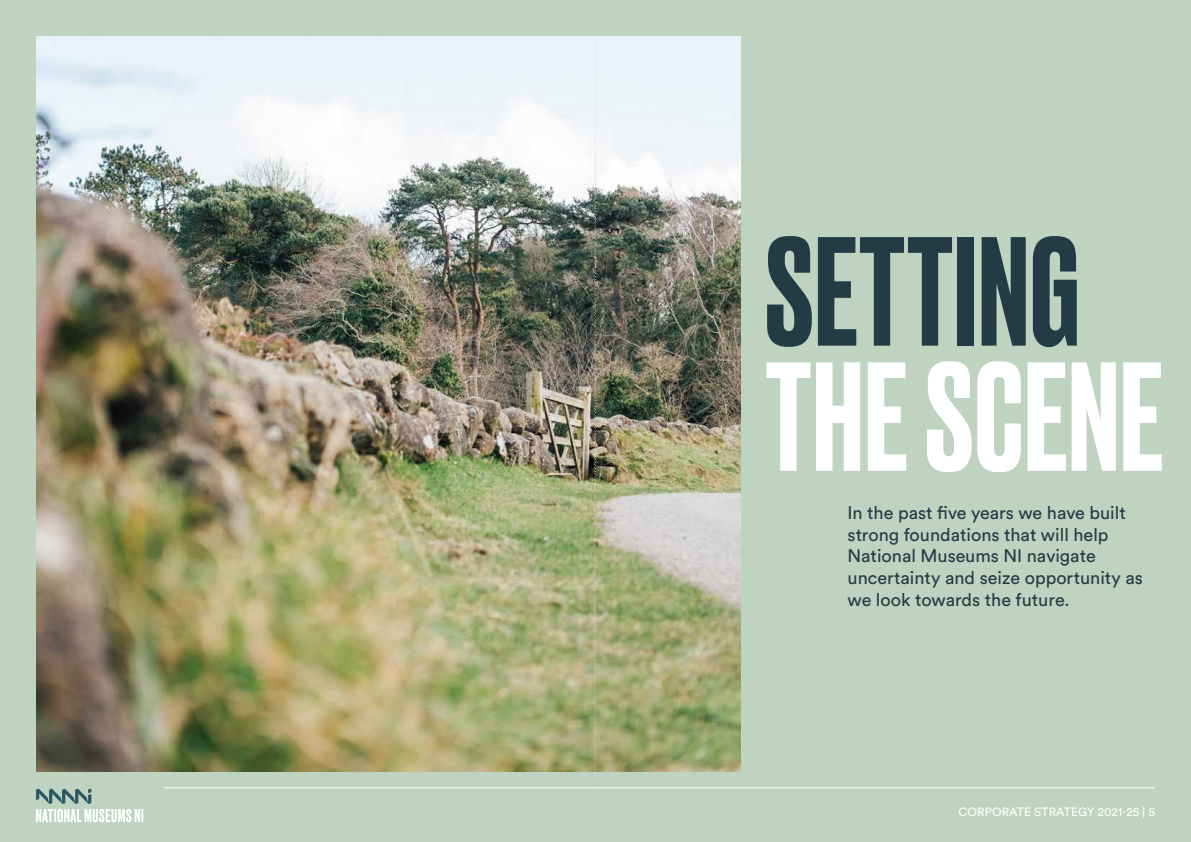
<style>
.page{position:relative;width:1191px;height:842px;background:#bed4c0}
.page>*{position:absolute;margin:0;border:0;box-sizing:border-box;transform-origin:0 0}
.t1{font:500 145.9px "Druk";letter-spacing:.01em;color:#fff}
.t2{font:500 145.9px "Druk";letter-spacing:.01em;color:#223b45}
.t3{font:18px/21.6px "Circular Std";color:#223b45}
.t4{font:12px "Circular Std";letter-spacing:.005em;color:#fff}
</style>
<div class="page">
<svg style="left:36px;top:789px;width:107px;height:33px"></svg>
<hr style="left:164px;top:787px;width:991px;height:1px;background:#fff">
<img style="left:36px;top:36px;width:704px;height:735px">
<svg style="left:594px;top:2px;width:2px;height:834px;background:#a9ad99"></svg>
<h1 class="t2" style="left:765px;top:192px;width:315px">SETTING</h1>
<h1 class="t1" style="left:765px;top:317px;width:399px">THE SCENE</h1>
<p class="t3" style="left:847px;top:502px;width:297px">In the past five years we have built strong foundations that will help<br>National Museums NI navigate uncertainty and seize opportunity as we look towards the future.</p>
<p class="t4" style="left:958px;top:804px;width:198px">CORPORATE STRATEGY 2021-25 | 5</p>
</div>
